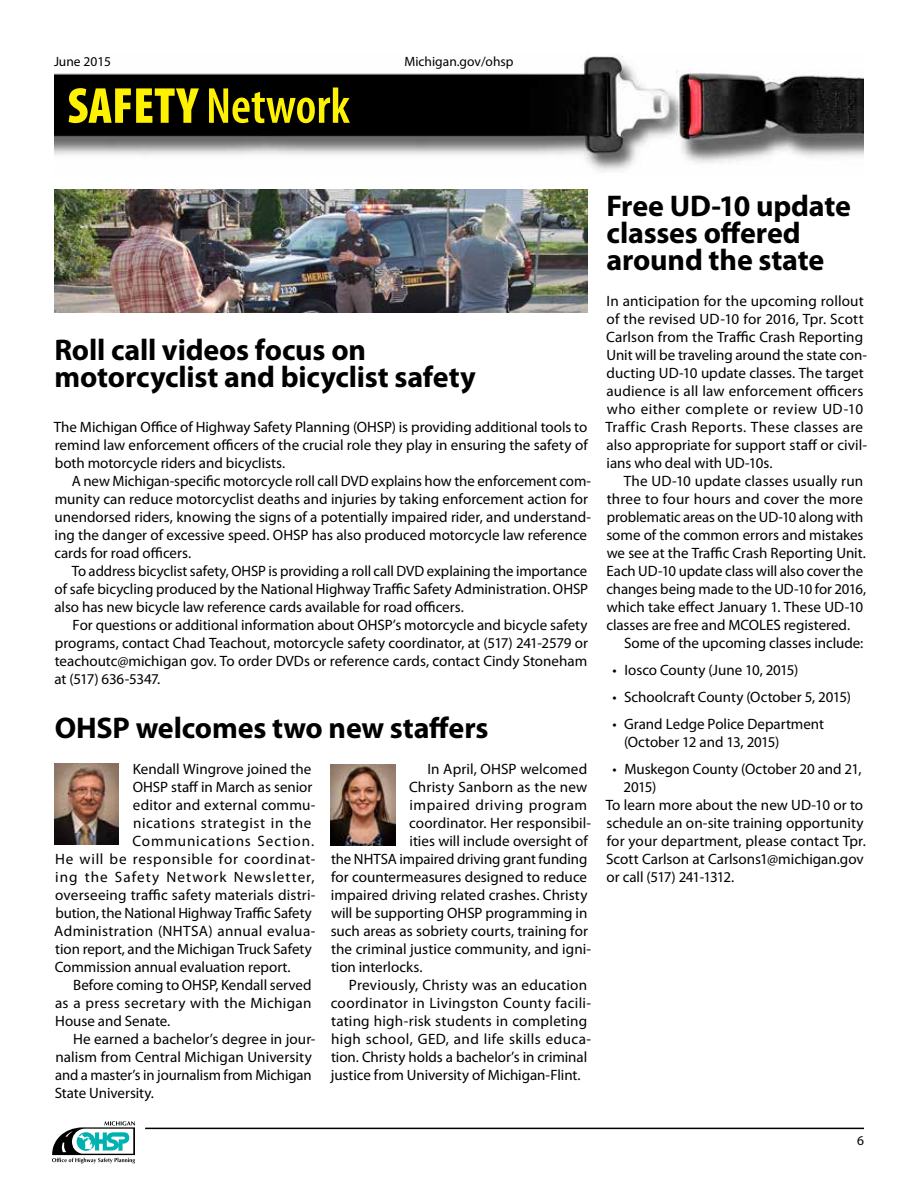
<style>
.page{position:relative;width:918px;height:1188px;background:#fff}
.page>*{position:absolute;margin:0;border:0;box-sizing:border-box;transform-origin:0 0}
.t1{font:600 condensed 51px "Myriad Pro";color:#fff200}
.t2{font:700 30px/27px "Myriad Pro";letter-spacing:-.005em;color:#000}
.t3{font:15px/18px "Myriad Pro";color:#000}
.t4{font:15px "Myriad Pro";letter-spacing:.02em;color:#000}
.t5{font:15px "Myriad Pro";letter-spacing:.025em;color:#000}
.t6{font:15px "Myriad Pro";letter-spacing:.045em;color:#000}
.t7{font:15px "Myriad Pro";letter-spacing:.065em;color:#000}
.t8{font:15px "Myriad Pro";letter-spacing:.04em;color:#000}
.t9{font:15px "Myriad Pro";letter-spacing:.055em;color:#000}
.t10{font:15px "Myriad Pro";letter-spacing:.035em;color:#000}
.t11{font:15px "Myriad Pro";letter-spacing:-.05em;color:#000}
.t12{font:13.5px "Myriad Pro";color:#000}
.s1{font-weight:900}
</style>
<div class="page">
<img style="left:54px;top:56px;width:810px;height:116px">
<div style="left:61px;top:80px;width:297px;height:51px;background:#000"></div>
<svg style="left:52px;top:1121px;width:83px;height:43px"></svg>
<hr style="left:145px;top:1128px;width:719px;height:1px;background:#000">
<img style="left:54px;top:189px;width:534px;height:123px">
<img style="left:331px;top:765px;width:64px;height:81px">
<img style="left:54px;top:764px;width:65px;height:81px">
<p class="t12" style="left:54px;top:53px;width:59px">June 2015</p>
<p class="t12" style="left:404px;top:53px;width:111px">Michigan.gov/ohsp</p>
<h1 class="t1" style="left:68px;top:74px;width:284px"><span class="s1">SAFETY</span> Network</h1>
<h2 class="t2" style="left:54px;top:335px;width:423px">Roll call videos focus on motorcyclist and bicyclist safety</h2>
<p class="t3" style="left:54px;top:418px;width:536px;text-align:justify">The Michigan Office of Highway Safety Planning (OHSP) is providing additional tools to remind law enforcement officers of the crucial role they play in ensuring the safety of both motorcycle riders and bicyclists.</p>
<p class="t3" style="left:54px;top:472px;width:538px;text-indent:17px">A new Michigan-specific motorcycle roll call DVD explains how the enforcement com&shy;munity can reduce motorcyclist deaths and injuries by taking enforcement action for unendorsed riders, knowing the signs of a potentially impaired rider, and understand&shy;ing the danger of excessive speed. OHSP has also produced motorcycle law reference cards for road officers.</p>
<p class="t3" style="left:54px;top:562px;width:535px;text-align:justify;text-indent:17px">To address bicyclist safety, OHSP is providing a roll call DVD explaining the importance of safe bicycling produced by the National Highway Traffic Safety Administration. OHSP also has new bicycle law reference cards available for road officers.</p>
<p class="t3" style="left:54px;top:616px;width:535px;text-align:justify;text-indent:18px">For questions or additional information about OHSP’s motorcycle and bicycle safety programs, contact Chad Teachout, motorcycle safety coordinator, at (517) 241-2579 or teachoutc@michigan gov. To order DVDs or reference cards, contact Cindy Stoneham at (517) 636-5347.</p>
<h2 class="t2" style="left:55px;top:713px;width:435px">OHSP welcomes two new staffers</h2>
<p class="t3" style="left:133px;top:760px;width:180px">Kendall Wingrove joined the</p>
<p class="t3" style="left:133px;top:778px;width:181px">OHSP staff in March as senior</p>
<p class="t3" style="left:133px;top:796px;width:184px">editor and external commu-</p>
<p class="t8" style="left:133px;top:814px;width:180px">nications strategist in the</p>
<p class="t9" style="left:133px;top:832px;width:183px">Communications Section.</p>
<p class="t6" style="left:55px;top:850px;width:262px">He will be responsible for coordinat-</p>
<p class="t7" style="left:55px;top:868px;width:261px">ing the Safety Network Newsletter,</p>
<p class="t3" style="left:55px;top:886px;width:262px">overseeing traffic safety materials distri-</p>
<p class="t3" style="left:55px;top:904px;width:258px">bution, the National Highway Traffic Safety</p>
<p class="t4" style="left:54px;top:922px;width:263px">Administration (NHTSA) annual evalua-</p>
<p class="t3" style="left:55px;top:940px;width:258px">tion report, and the Michigan Truck Safety</p>
<p class="t3" style="left:55px;top:958px;width:237px">Commission annual evaluation report.</p>
<p class="t3" style="left:73px;top:976px;width:240px">Before coming to OHSP, Kendall served</p>
<p class="t4" style="left:55px;top:994px;width:258px">as a press secretary with the Michigan</p>
<p class="t3" style="left:55px;top:1012px;width:117px">House and Senate.</p>
<p class="t3" style="left:73px;top:1030px;width:244px">He earned a bachelor’s degree in jour-</p>
<p class="t3" style="left:55px;top:1048px;width:258px">nalism from Central Michigan University</p>
<p class="t3" style="left:55px;top:1066px;width:258px">and a master’s in journalism from Michigan</p>
<p class="t3" style="left:55px;top:1084px;width:101px">State University.</p>
<p class="t3" style="left:428px;top:760px;width:161px">In April, OHSP welcomed</p>
<p class="t3" style="left:409px;top:778px;width:180px">Christy Sanborn as the new</p>
<p class="t10" style="left:410px;top:796px;width:179px">impaired driving program</p>
<p class="t3" style="left:409px;top:814px;width:183px">coordinator. Her responsibil-</p>
<p class="t3" style="left:410px;top:832px;width:180px">ities will include oversight of</p>
<p class="t3" style="left:331px;top:850px;width:258px">the NHTSA impaired driving grant funding</p>
<p class="t3" style="left:331px;top:868px;width:258px">for countermeasures designed to reduce</p>
<p class="t3" style="left:331px;top:886px;width:258px">impaired driving related crashes. Christy</p>
<p class="t3" style="left:331px;top:904px;width:258px">will be supporting OHSP programming in</p>
<p class="t3" style="left:331px;top:922px;width:259px">such areas as sobriety courts, training for</p>
<p class="t3" style="left:331px;top:940px;width:262px">the criminal justice community, and igni-</p>
<p class="t3" style="left:331px;top:958px;width:93px">tion interlocks.</p>
<p class="t3" style="left:349px;top:976px;width:240px">Previously, Christy was an education</p>
<p class="t4" style="left:331px;top:994px;width:262px">coordinator in Livingston County facili-</p>
<p class="t3" style="left:331px;top:1012px;width:258px">tating high-risk students in completing</p>
<p class="t5" style="left:331px;top:1030px;width:262px">high school, GED, and life skills educa-</p>
<p class="t3" style="left:331px;top:1048px;width:258px">tion. Christy holds a bachelor’s in criminal</p>
<p class="t3" style="left:331px;top:1066px;width:251px">justice from University of Michigan-Flint.</p>
<h2 class="t2" style="left:606px;top:191px;width:246px">Free UD-10 update classes offered around the state</h2>
<p class="t3" style="left:606px;top:292px;width:263px">In anticipation for the upcoming rollout of the revised UD-10 for 2016, Tpr. Scott Carlson from the Traffic Crash Reporting Unit will be traveling around the state con&shy;ducting UD-10 update classes. The target audience is all law enforcement officers who either complete or review UD-10<br>Traffic Crash Reports. These classes are also appropriate for support staff or civil&shy;ians who deal with UD-10s.</p>
<p class="t3" style="left:606px;top:472px;width:261px;text-indent:17px">The UD-10 update classes usually run three to four hours and cover the more problematic areas on the UD-10 along with some of the common errors and mistakes we see at the Traffic Crash Reporting Unit.<br>Each UD-10 update class will also cover the changes being made to the UD-10 for 2016, which take effect January 1. These UD-10 classes are free and MCOLES registered.</p>
<p class="t3" style="left:624px;top:634px;width:241px">Some of the upcoming classes include:</p>
<p class="t3" style="left:612px;top:661px;width:188px">• Iosco County (June 10, 2015)</p>
<p class="t3" style="left:612px;top:688px;width:240px">• Schoolcraft County (October 5, 2015)</p>
<p class="t3" style="left:624px;top:715px;width:202px;text-indent:-12px">• Grand Ledge Police Department (October 12 and 13, 2015)</p>
<p class="t3" style="left:612px;top:760px;width:251px">• Muskegon County (October 20 and 21,</p>
<p class="t3" style="left:624px;top:778px;width:34px">2015)</p>
<p class="t3" style="left:606px;top:796px;width:259px">To learn more about the new UD-10 or to</p>
<p class="t3" style="left:606px;top:814px;width:259px">schedule an on-site training opportunity</p>
<p class="t3" style="left:607px;top:832px;width:261px">for your department, please contact Tpr.</p>
<p class="t3" style="left:606px;top:850px;width:259px">Scott Carlson at Carlsons1@michigan.gov</p>
<p class="t11" style="left:607px;top:868px;width:129px">or call (517) 241-1312.</p>
<p class="t12" style="left:857px;top:1133px;width:8px">6</p>
</div>
